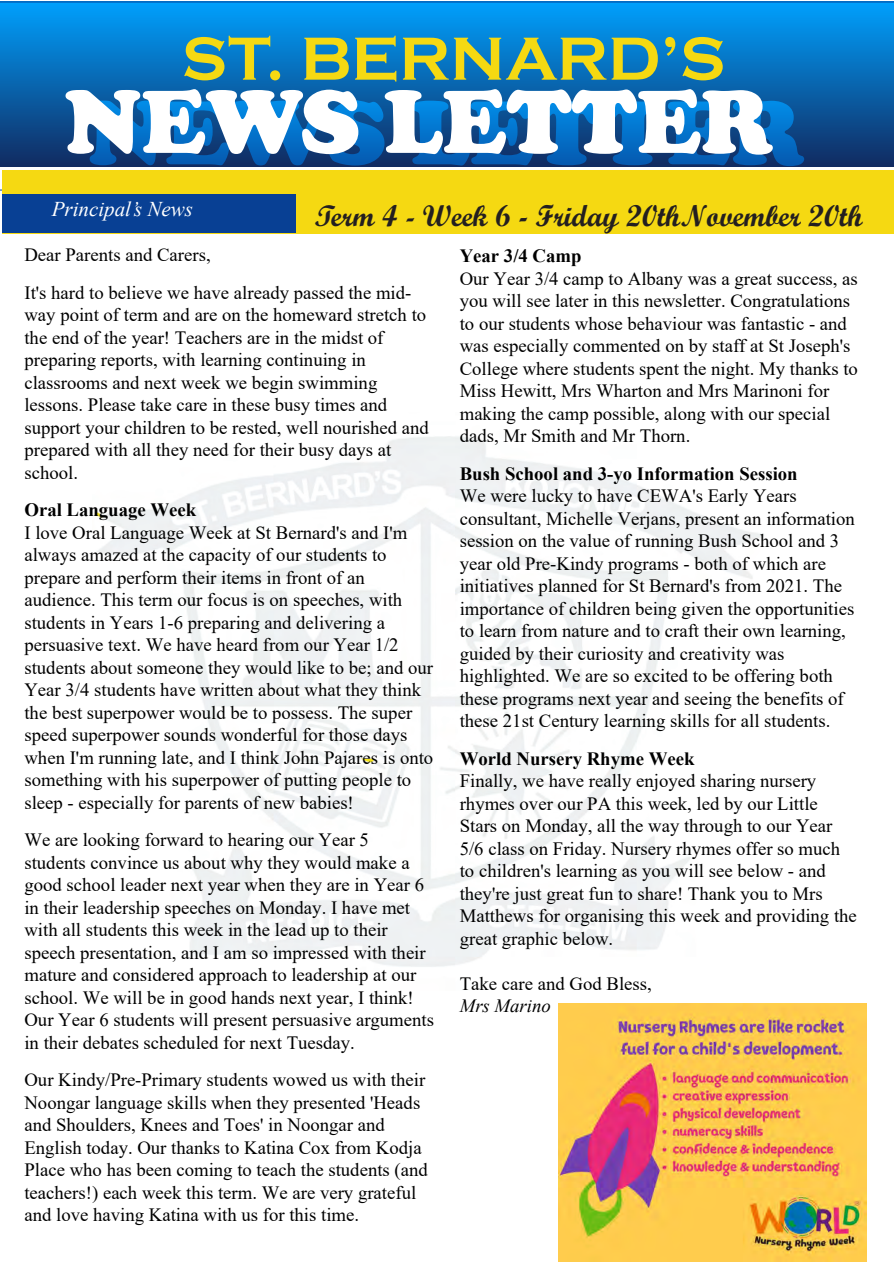
<style>
.page{position:relative;width:894px;height:1263px;background:#fff}
.page>*{position:absolute;margin:0;border:0;box-sizing:border-box;transform-origin:0 0}
.t1{font:900 93px "Cooper";color:#fff}
.t2{font:700 63px "Copperplate Gothic";color:#f5d912}
.t3{font:30px "Script MT Bold";color:#231f20}
.t4{font:italic 21px "Times New Roman";color:#fff}
.t5{font:18.75px/22.5px "Times New Roman";color:#000}
.t6{font:700 18.75px "Times New Roman";color:#000}
.t7{font:italic 18.75px "Times New Roman";color:#000}
.s1{font-weight:700}
</style>
<div class="page">
<img style="left:94px;top:436px;width:670px;height:531px">
<svg style="left:0;top:2px;width:894px;height:188px;background:#0c79c5"></svg>
<div style="left:2px;top:170px;width:892px;height:64px;background:#f5d912"></div>
<svg style="left:87px;top:99px;width:719px;height:67px;background:#075da9"></svg>
<div style="left:2px;top:195px;width:293px;height:38px;background:#084094"></div>
<img style="left:559px;top:1004px;width:308px;height:258px">
<h2 class="t2" style="left:182px;top:24px;width:545px">ST. BERNARD’S</h2>
<h1 class="t1" style="left:64px;top:68px;width:711px">NEWS LETTER</h1>
<p class="t4" style="left:52px;top:194px;width:143px">Principal’s News</p>
<h3 class="t3" style="left:315px;top:197px;width:549px"><span class="s1">Term</span> 4 <span class="s1">- Week</span> 6 - Friday 20thNovember 20th</h3>
<p class="t5" style="left:24px;top:235px;width:388px;line-height:37.5px">Dear Parents and Carers,<br>It's hard to believe we have already passed the mid-</p>
<p class="t5" style="left:24px;top:303px;width:406px">way point of term and are on the homeward stretch to the end of the year! Teachers are in the midst of preparing reports, with learning continuing in classrooms and next week we begin swimming lessons. Please take care in these busy times and support your children to be rested, well nourished and prepared with all they need for their busy days at school.</p>
<p class="t6" style="left:24px;top:496px;width:173px">Oral Language Week</p>
<p class="t5" style="left:24px;top:520px;width:410px">I love Oral Language Week at St Bernard's and I'm always amazed at the capacity of our students to prepare and perform their items in front of an audience. This term our focus is on speeches, with students in Years 1-6 preparing and delivering a persuasive text. We have heard from our Year 1/2 students about someone they would like to be; and our Year 3/4 students have written about what they think the best superpower would be to possess. The super speed superpower sounds wonderful for those days when I'm running late, and I think John Pajares is onto something with his superpower of putting people to sleep - especially for parents of new babies!</p>
<p class="t5" style="left:24px;top:828px;width:411px">We are looking forward to hearing our Year 5 students convince us about why they would make a good school leader next year when they are in Year 6 in their leadership speeches on Monday. I have met with all students this week in the lead up to their speech presentation, and I am so impressed with their mature and considered approach to leadership at our school. We will be in good hands next year, I think!<br>Our Year 6 students will present persuasive arguments in their debates scheduled for next Tuesday.</p>
<p class="t5" style="left:24px;top:1068px;width:405px">Our Kindy/Pre-Primary students wowed us with their Noongar language skills when they presented 'Heads and Shoulders, Knees and Toes' in Noongar and English today. Our thanks to Katina Cox from Kodja Place who has been coming to teach the students (and teachers!) each week this term. We are very grateful and love having Katina with us for this time.</p>
<p class="t6" style="left:460px;top:242px;width:123px">Year 3/4 Camp</p>
<p class="t5" style="left:460px;top:267px;width:400px">Our Year 3/4 camp to Albany was a great success, as you will see later in this newsletter. Congratulations to our students whose behaviour was fantastic - and was especially commented on by staff at St Joseph's College where students spent the night. My thanks to Miss Hewitt, Mrs Wharton and Mrs Marinoni for making the camp possible, along with our special dads, Mr Smith and Mr Thorn.</p>
<p class="t6" style="left:460px;top:460px;width:339px">Bush School and 3-yo Information Session</p>
<p class="t5" style="left:460px;top:484px;width:397px">We were lucky to have CEWA's Early Years consultant, Michelle Verjans, present an information session on the value of running Bush School and 3 year old Pre-Kindy programs - both of which are initiatives planned for St Bernard's from 2021. The importance of children being given the opportunities to learn from nature and to craft their own learning, guided by their curiosity and creativity was highlighted. We are so excited to be offering both these programs next year and seeing the benefits of these 21st Century learning skills for all students.</p>
<p class="t6" style="left:460px;top:745px;width:236px">World Nursery Rhyme Week</p>
<p class="t5" style="left:460px;top:769px;width:399px">Finally, we have really enjoyed sharing nursery rhymes over our PA this week, led by our Little Stars on Monday, all the way through to our Year 5/6 class on Friday. Nursery rhymes offer so much to children's learning as you will see below - and they're just great fun to share! Thank you to Mrs Matthews for organising this week and providing the great graphic below.</p>
<p class="t5" style="left:460px;top:972px;width:194px">Take care and God Bless,</p>
<p class="t7" style="left:460px;top:993px;width:93px">Mrs Marino</p>
</div>
